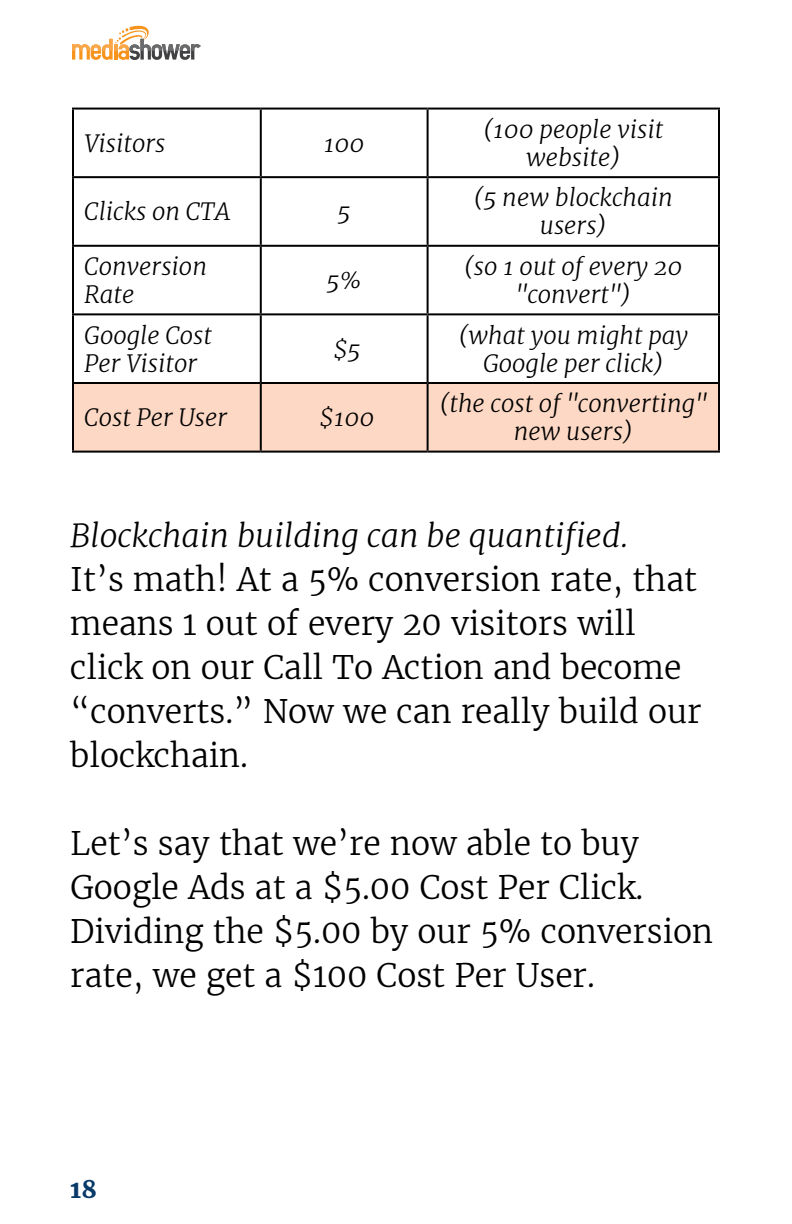
<style>
.page{position:relative;width:792px;height:1224px;background:#fff}
.page>*{position:absolute;margin:0;border:0;box-sizing:border-box;transform-origin:0 0}
.t1{font:300 32px/44px "Merriweather";color:#000}
.t2{font:italic 300 32px "Merriweather";color:#000}
.t3{font:italic 300 24px/28px "Merriweather";color:#000;text-align:center}
.t4{font:700 24px "Merriweather";color:#093969}
</style>
<div class="page">
<svg style="left:72px;top:26px;width:129px;height:34px"></svg>
<div style="left:74px;top:384px;width:644px;height:67px;background:#fdd8c4"></div>
<hr style="left:72px;top:108px;width:189px;height:2px;background:#000">
<hr style="left:72px;top:110px;width:2px;height:66px;background:#000">
<hr style="left:261px;top:108px;width:167px;height:2px;background:#000">
<hr style="left:260px;top:110px;width:2px;height:66px;background:#000">
<hr style="left:428px;top:108px;width:292px;height:2px;background:#000">
<hr style="left:427px;top:110px;width:2px;height:66px;background:#000">
<hr style="left:718px;top:110px;width:2px;height:66px;background:#000">
<hr style="left:72px;top:176px;width:189px;height:2px;background:#000">
<hr style="left:72px;top:178px;width:2px;height:67px;background:#000">
<hr style="left:261px;top:176px;width:167px;height:2px;background:#000">
<hr style="left:260px;top:178px;width:2px;height:67px;background:#000">
<hr style="left:428px;top:176px;width:292px;height:2px;background:#000">
<hr style="left:427px;top:178px;width:2px;height:67px;background:#000">
<hr style="left:718px;top:178px;width:2px;height:67px;background:#000">
<hr style="left:72px;top:245px;width:189px;height:2px;background:#000">
<hr style="left:72px;top:247px;width:2px;height:66px;background:#000">
<hr style="left:261px;top:245px;width:167px;height:2px;background:#000">
<hr style="left:260px;top:247px;width:2px;height:66px;background:#000">
<hr style="left:428px;top:245px;width:292px;height:2px;background:#000">
<hr style="left:427px;top:247px;width:2px;height:66px;background:#000">
<hr style="left:718px;top:247px;width:2px;height:66px;background:#000">
<hr style="left:72px;top:313px;width:189px;height:2px;background:#000">
<hr style="left:72px;top:315px;width:2px;height:67px;background:#000">
<hr style="left:261px;top:313px;width:167px;height:2px;background:#000">
<hr style="left:260px;top:315px;width:2px;height:67px;background:#000">
<hr style="left:428px;top:313px;width:292px;height:2px;background:#000">
<hr style="left:427px;top:315px;width:2px;height:67px;background:#000">
<hr style="left:718px;top:315px;width:2px;height:67px;background:#000">
<hr style="left:72px;top:382px;width:189px;height:2px;background:#000">
<hr style="left:72px;top:384px;width:2px;height:67px;background:#000">
<hr style="left:261px;top:382px;width:167px;height:2px;background:#000">
<hr style="left:260px;top:384px;width:2px;height:67px;background:#000">
<hr style="left:428px;top:382px;width:292px;height:2px;background:#000">
<hr style="left:427px;top:384px;width:2px;height:67px;background:#000">
<hr style="left:718px;top:384px;width:2px;height:67px;background:#000">
<hr style="left:72px;top:451px;width:189px;height:2px;background:#000">
<hr style="left:261px;top:451px;width:167px;height:2px;background:#000">
<hr style="left:428px;top:451px;width:292px;height:2px;background:#000">
<p class="t3" style="left:84px;top:129px;width:83px">Visitors</p>
<p class="t3" style="left:324px;top:129px;width:42px">100</p>
<p class="t3" style="left:84px;top:197px;width:148px">Clicks on CTA</p>
<p class="t3" style="left:338px;top:197px;width:15px">5</p>
<p class="t3" style="left:84px;top:252px;width:124px;text-align:left">Conversion<br>Rate</p>
<p class="t3" style="left:84px;top:321px;width:129px;text-align:left">Google Cost<br>Per Visitor</p>
<p class="t3" style="left:326px;top:266px;width:37px">5%</p>
<p class="t3" style="left:333px;top:335px;width:29px">$5</p>
<p class="t3" style="left:84px;top:403px;width:144px">Cost Per User</p>
<p class="t3" style="left:320px;top:403px;width:56px">$100</p>
<p class="t3" style="left:483px;top:115px;width:182px">(100 people visit website)</p>
<p class="t3" style="left:474px;top:183px;width:201px">(5 new blockchain users)</p>
<p class="t3" style="left:464px;top:252px;width:220px">(so 1 out of every 20 "convert")</p>
<p class="t3" style="left:458px;top:321px;width:231px">(what you might pay<br>Google per click)</p>
<p class="t3" style="left:440px;top:389px;width:269px">(the cost of "converting" new users)</p>
<p class="t2" style="left:70px;top:514px;width:560px">Blockchain building can be quantified.</p>
<p class="t1" style="left:70px;top:557px;width:633px">It’s math! At a 5% conversion rate, that means 1 out of every 20 visitors will click on our Call To Action and become “converts.” Now we can really build our blockchain.</p>
<p class="t1" style="left:70px;top:821px;width:644px">Let’s say that we’re now able to buy Google Ads at a $5.00 Cost Per Click.<br>Dividing the $5.00 by our 5% conversion rate, we get a $100 Cost Per User.</p>
<p class="t4" style="left:70px;top:1173px;width:28px">18</p>
</div>
